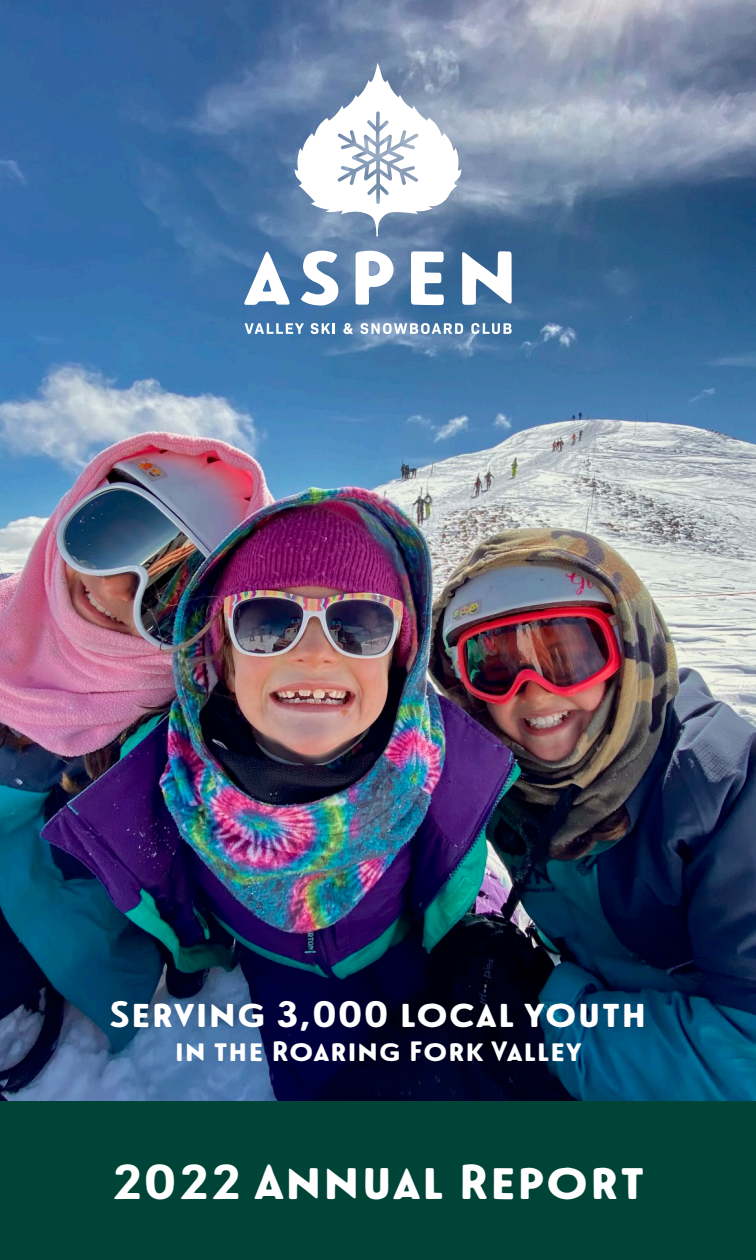
<style>
.page{position:relative;width:756px;height:1260px;background:#fff}
.page>*{position:absolute;margin:0;border:0;box-sizing:border-box;transform-origin:0 0}
.Panel_header{font:49px "Le Havre Rough Primary";color:#fff}
.Panel_header-2{font:36.75px "Le Havre Rough Primary";color:#fff}
.Panel_header-3{font:28px "Le Havre Rough Primary";color:#fff}
</style>
<div class="page">
<img style="left:0;top:0;width:756px;height:1101px">
<svg style="left:244px;top:252px;width:46px;height:53px"></svg>
<svg style="left:301px;top:251px;width:37px;height:54px"></svg>
<svg style="left:356px;top:251px;width:37px;height:54px"></svg>
<svg style="left:411px;top:251px;width:33px;height:54px"></svg>
<svg style="left:462px;top:251px;width:50px;height:54px"></svg>
<svg style="left:245px;top:323px;width:59px;height:11px"></svg>
<svg style="left:311px;top:323px;width:24px;height:11px"></svg>
<svg style="left:343px;top:323px;width:10px;height:11px"></svg>
<svg style="left:360px;top:323px;width:103px;height:11px"></svg>
<svg style="left:471px;top:323px;width:41px;height:11px"></svg>
<svg style="left:295px;top:63px;width:166px;height:173px"></svg>
<div style="left:0;top:1101px;width:756px;height:159px;background:#004438"></div>
<p class="Panel_header-2" style="left:109px;top:994px;width:540px">Serving 3,000 local youth</p>
<p class="Panel_header-3" style="left:175px;top:1035px;width:409px">in the Roaring Fork Valley</p>
<p class="Panel_header" style="left:111px;top:1154px;width:536px">2022 Annual Report</p>
</div>
